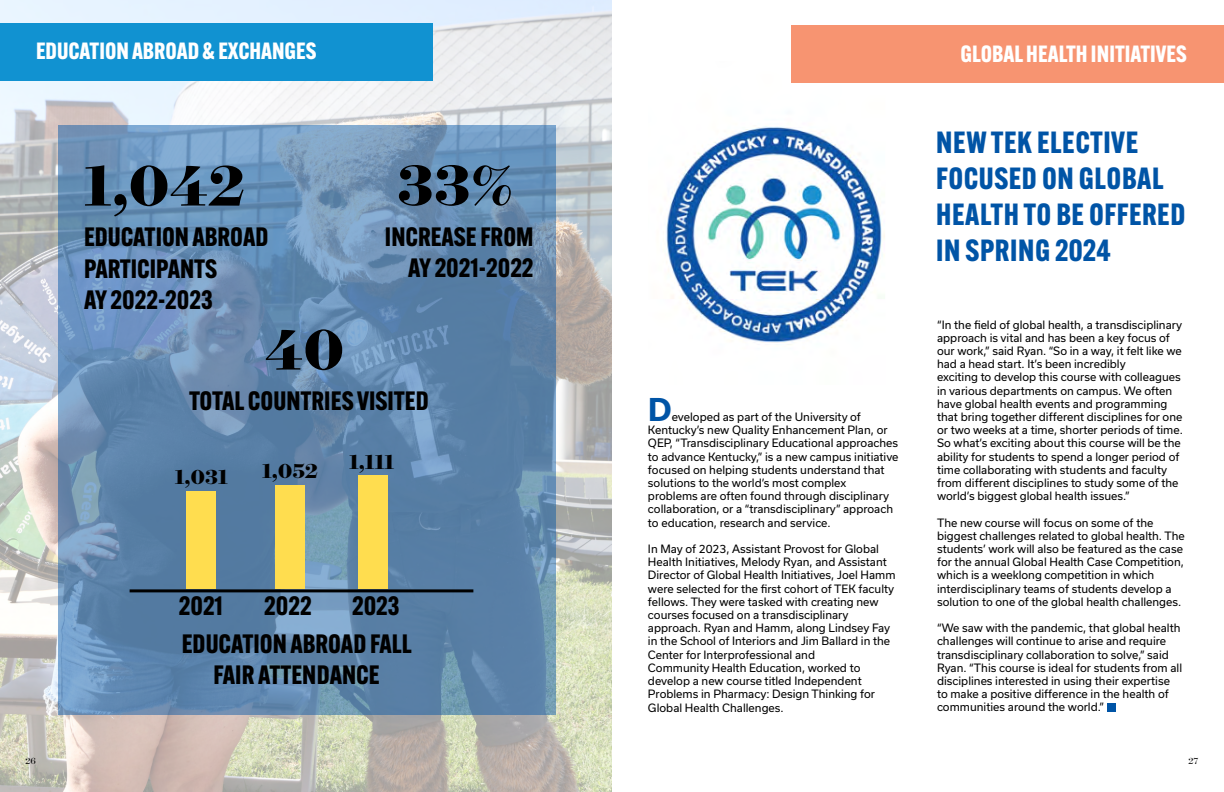
<style>
.page{position:relative;width:1224px;height:792px;background:#fff}
.page>*{position:absolute;margin:0;border:0;box-sizing:border-box;transform-origin:0 0}
.t1{font:700 65px "Surveyor Display";letter-spacing:-.005em;color:#000}
.t2{font:700 30px/36px "Alternate Gothic ATF";letter-spacing:.02em;color:#0054a6}
.t3{font:700 30px "Usual";color:#0054a6}
.t4{font:700 26px/31.2px "Alternate Gothic ATF";color:#000}
.t5{font:700 23px "Alternate Gothic ATF";color:#fff}
.t6{font:700 23px "Surveyor Display";color:#000}
.t7{font:11px/13.2px "Usual";color:#000}
.t8{font:10px "Surveyor Display";color:#000}
</style>
<div class="page">
<img style="left:0;top:0;width:612px;height:792px">
<div style="left:0;top:23px;width:432px;height:57px;background:#1192d1"></div>
<img style="left:666px;top:62px;width:234px;height:281px">
<svg style="left:58px;top:126px;width:498px;height:589px;background:#648ab0"></svg>
<div style="left:792px;top:25px;width:432px;height:57px;background:#f79471"></div>
<hr style="left:130px;top:589px;width:343px;height:3px;background:#000">
<div style="left:186px;top:492px;width:30px;height:97px;background:#ffdd4f"></div>
<div style="left:275px;top:486px;width:30px;height:103px;background:#ffdd4f"></div>
<div style="left:359px;top:476px;width:29px;height:113px;background:#ffdd4f"></div>
<div style="left:1107px;top:703px;width:9px;height:8px;background:#0054a6"></div>
<h3 class="t5" style="left:36px;top:36px;width:282px">EDUCATION ABROAD &amp; EXCHANGES</h3>
<h1 class="t1" style="left:84px;top:145px;width:163px">1,042</h1>
<h3 class="t4" style="left:84px;top:221px;width:186px">EDUCATION ABROAD<br>PARTICIPANTS<br>AY 2022-2023</h3>
<h1 class="t1" style="left:397px;top:144px;width:117px">33%</h1>
<h3 class="t4" style="left:385px;top:221px;width:150px;text-align:right">INCREASE FROM<br>AY 2021-2022</h3>
<h1 class="t1" style="left:265px;top:309px;width:82px">40</h1>
<h3 class="t4" style="left:189px;top:385px;width:241px">TOTAL COUNTRIES VISITED</h3>
<h3 class="t6" style="left:175px;top:462px;width:55px">1,031</h3>
<h3 class="t6" style="left:262px;top:456px;width:58px">1,052</h3>
<h3 class="t6" style="left:349px;top:448px;width:47px">1,111</h3>
<h3 class="t4" style="left:179px;top:590px;width:46px">2021</h3>
<h3 class="t4" style="left:264px;top:590px;width:49px">2022</h3>
<h3 class="t4" style="left:352px;top:590px;width:49px">2023</h3>
<h3 class="t4" style="left:182px;top:627px;width:231px;text-align:center">EDUCATION ABROAD FALL<br>FAIR ATTENDANCE</h3>
<h2 class="t3" style="left:648px;top:392px;width:25px">D</h2>
<p class="t7" style="left:648px;top:410px;width:252px;text-indent:24px">eveloped as part of the University of Kentucky’s new Quality Enhancement Plan, or QEP, “Transdisciplinary Educational approaches to advance Kentucky,” is a new campus initiative focused on helping students understand that solutions to the world’s most complex problems are often found through disciplinary collaboration, or a “transdisciplinary” approach to education, research and service.</p>
<p class="t7" style="left:648px;top:542px;width:249px">In May of 2023, Assistant Provost for Global Health Initiatives, Melody Ryan, and Assistant Director of Global Health Initiatives, Joel Hamm were selected for the first cohort of TEK faculty fellows. They were tasked with creating new courses focused on a transdisciplinary approach. Ryan and Hamm, along Lindsey Fay in the School of Interiors and Jim Ballard in the Center for Interprofessional and<br>Community Health Education, worked to develop a new course titled Independent Problems in Pharmacy: Design Thinking for</p>
<p class="t7" style="left:648px;top:702px;width:137px">Global Health Challenges.</p>
<h3 class="t5" style="left:961px;top:40px;width:228px">GLOBAL HEALTH INITIATIVES</h3>
<h2 class="t2" style="left:936px;top:124px;width:251px">NEW TEK ELECTIVE<br>FOCUSED ON GLOBAL<br>HEALTH TO BE OFFERED<br>IN SPRING 2024</h2>
<p class="t7" style="left:937px;top:318px;width:247px">“In the field of global health, a transdisciplinary approach is vital and has been a key focus of our work,” said Ryan. “So in a way, it felt like we had a head start. It’s been incredibly<br>exciting to develop this course with colleagues in various departments on campus. We often have global health events and programming that bring together different disciplines for one or two weeks at a time, shorter periods of time.<br>So what’s exciting about this course will be the ability for students to spend a longer period of time collaborating with students and faculty from different disciplines to study some of the world’s biggest global health issues.”</p>
<p class="t7" style="left:937px;top:516px;width:249px">The new course will focus on some of the biggest challenges related to global health. The students’ work will also be featured as the case for the annual Global Health Case Competition, which is a weeklong competition in which interdisciplinary teams of students develop a solution to one of the global health challenges.</p>
<p class="t7" style="left:937px;top:622px;width:247px">“We saw with the pandemic, that global health challenges will continue to arise and require transdisciplinary collaboration to solve,” said Ryan. “This course is ideal for students from all disciplines interested in using their expertise to make a positive difference in the health of communities around the world.”</p>
<p class="t8" style="left:25px;top:755px;width:12px">26</p>
<p class="t8" style="left:1188px;top:755px;width:12px">27</p>
</div>
